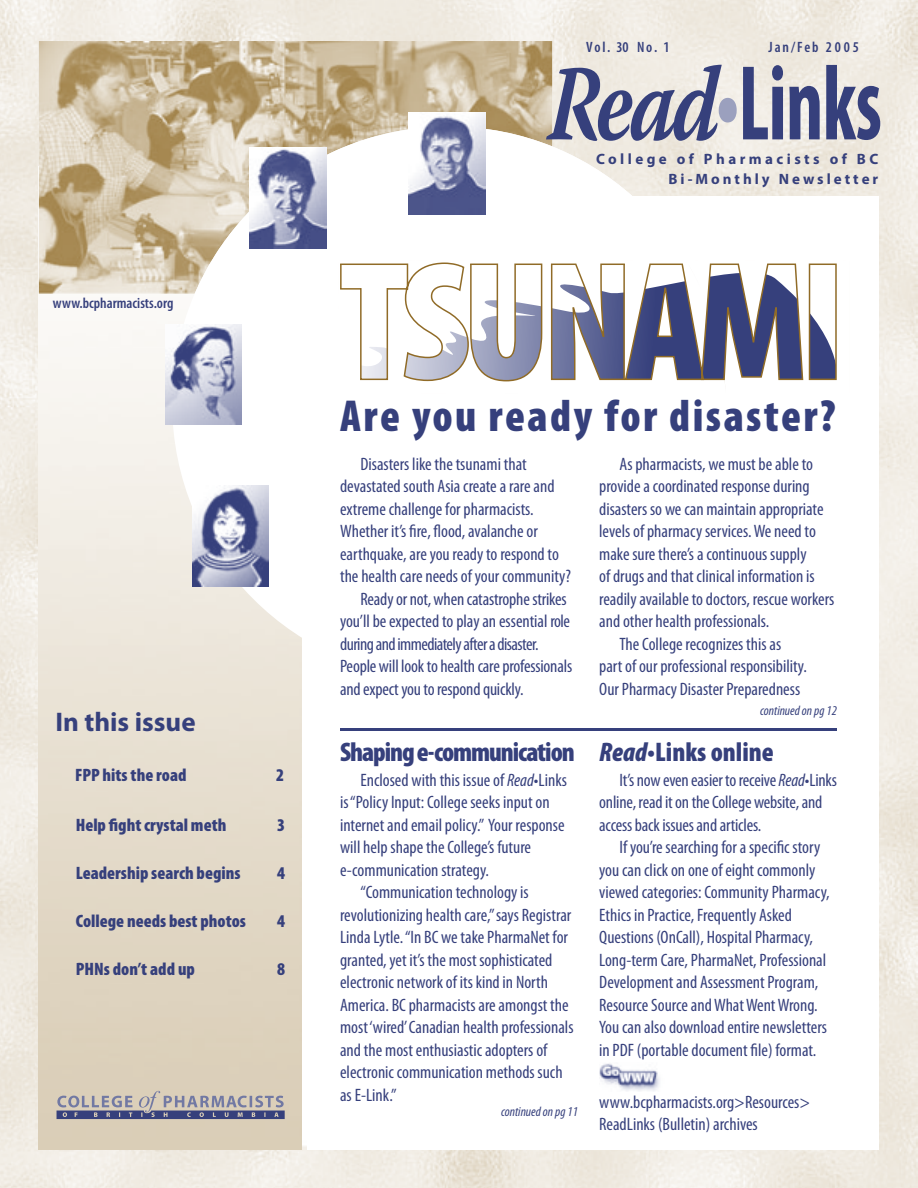
<style>
.page{position:relative;width:918px;height:1188px;background:#fff}
.page>*{position:absolute;margin:0;border:0;box-sizing:border-box;transform-origin:0 0}
.t1{font:900 condensed 45px "Myriad Pro";letter-spacing:.055em;color:#36407c}
.t2{font:900 condensed 27px "Myriad Pro";letter-spacing:-.04em;color:#36407c}
.t3{font:900 condensed 27px "Myriad Pro";color:#36407c}
.t4{font:700 27px "Myriad Pro";color:#36407c}
.t5{font:condensed 18px/22.5px "Myriad Pro";color:#36407c}
.t6{font:900 condensed 18px "Myriad Pro";color:#36407c}
.t7{font:condensed 18px "Myriad Pro";letter-spacing:-.03em;color:#36407c}
.t8{font:700 15px/19.5px "Myriad Pro";letter-spacing:.23em;color:#36407c;text-align:right}
.t9{font:600 condensed 15px "Myriad Pro";color:#36407c}
.t10{font:600 condensed 15px "Myriad Pro";letter-spacing:.13em;color:#36407c}
.t11{font:italic condensed 13.5px "Myriad Pro";color:#36407c}
.s1{font-style:italic}
</style>
<div class="page">
<img style="left:0;top:0;width:918px;height:1188px">
<div style="left:307px;top:196px;width:571px;height:954px;background:#fff"></div>
<img style="left:39px;top:294px;width:262px;height:856px">
<img style="left:39px;top:41px;width:513px;height:253px">
<div style="left:172px;top:126px;width:554px;height:554px;background:#fff;border-radius:50%"></div>
<svg style="left:57px;top:1091px;width:228px;height:28px;background:#9b98a4"></svg>
<img style="left:165px;top:324px;width:76px;height:101px">
<img style="left:250px;top:147px;width:76px;height:102px">
<svg style="left:546px;top:65px;width:176px;height:76px;background:#a5a6b7"></svg>
<div style="left:719px;top:98px;width:18px;height:24px;background:#9ba0be;border-radius:50%"></div>
<svg style="left:743px;top:65px;width:137px;height:75px;background:#9698b1"></svg>
<img style="left:409px;top:113px;width:76px;height:102px">
<svg style="left:340px;top:262px;width:497px;height:119px"></svg>
<hr style="left:340px;top:729px;width:497px;height:2px;background:#36407c">
<img style="left:599px;top:1063px;width:61px;height:28px">
<img style="left:193px;top:485px;width:75px;height:101px">
<p class="t9" style="left:53px;top:294px;width:122px">www.bcpharmacists.org</p>
<h2 class="t4" style="left:56px;top:707px;width:142px">In this issue</h2>
<p class="t6" style="left:75px;top:765px;width:113px">FPP hits the road</p>
<p class="t6" style="left:276px;top:765px;width:9px">2</p>
<p class="t6" style="left:76px;top:815px;width:152px">Help fight crystal meth</p>
<p class="t6" style="left:277px;top:815px;width:9px">3</p>
<p class="t6" style="left:76px;top:863px;width:166px">Leadership search begins</p>
<p class="t6" style="left:277px;top:863px;width:9px">4</p>
<p class="t6" style="left:76px;top:911px;width:172px">College needs best photos</p>
<p class="t6" style="left:277px;top:911px;width:9px">4</p>
<p class="t6" style="left:76px;top:959px;width:121px">PHNs don’t add up</p>
<p class="t6" style="left:277px;top:959px;width:9px">8</p>
<p class="t9" style="left:586px;top:39px;width:85px">Vol. 30 No. 1</p>
<p class="t10" style="left:769px;top:39px;width:92px">Jan/Feb 2005</p>
<p class="t8" style="left:596px;top:150px;width:284px">College of Pharmacists of BC<br>Bi-Monthly Newsletter</p>
<h1 class="t1" style="left:340px;top:391px;width:497px">Are you ready for disaster?</h1>
<p class="t5" style="left:620px;top:453px;width:195px">As pharmacists, we must be able to</p>
<p class="t5" style="left:599px;top:475px;width:212px">provide a coordinated response during</p>
<p class="t5" style="left:599px;top:498px;width:226px">disasters so we can maintain appropriate</p>
<p class="t5" style="left:599px;top:520px;width:218px">levels of pharmacy services. We need to</p>
<p class="t5" style="left:599px;top:543px;width:209px">make sure there’s a continuous supply</p>
<p class="t5" style="left:599px;top:565px;width:217px">of drugs and that clinical information is</p>
<p class="t5" style="left:599px;top:588px;width:237px">readily available to doctors, rescue workers</p>
<p class="t5" style="left:599px;top:610px;width:172px">and other health professionals.</p>
<p class="t5" style="left:620px;top:633px;width:163px">The College recognizes this as</p>
<p class="t5" style="left:599px;top:655px;width:209px">part of our professional responsibility.</p>
<p class="t5" style="left:599px;top:678px;width:203px">Our Pharmacy Disaster Preparedness</p>
<p class="t11" style="left:760px;top:703px;width:78px">continued on pg 12</p>
<p class="t5" style="left:360px;top:453px;width:168px">Disasters like the tsunami that</p>
<p class="t5" style="left:340px;top:475px;width:216px">devastated south Asia create a rare and</p>
<p class="t5" style="left:340px;top:498px;width:195px">extreme challenge for pharmacists.</p>
<p class="t5" style="left:340px;top:520px;width:199px">Whether it’s fire, flood, avalanche or</p>
<p class="t5" style="left:340px;top:543px;width:220px">earthquake, are you ready to respond to</p>
<p class="t5" style="left:340px;top:565px;width:232px">the health care needs of your community?</p>
<p class="t5" style="left:360px;top:588px;width:208px">Ready or not, when catastrophe strikes</p>
<p class="t5" style="left:340px;top:610px;width:231px">you’ll be expected to play an essential role</p>
<p class="t7" style="left:340px;top:634px;width:200px">during and immediately after a disaster.</p>
<p class="t5" style="left:340px;top:655px;width:234px">People will look to health care professionals</p>
<p class="t5" style="left:340px;top:678px;width:185px">and expect you to respond quickly.</p>
<h2 class="t2" style="left:340px;top:737px;width:236px">Shaping e-communication</h2>
<p class="t5" style="left:360px;top:769px;width:208px">Enclosed with this issue of <span class="s1">Read</span>•Links</p>
<p class="t5" style="left:340px;top:792px;width:211px">is “Policy Input: College seeks input on</p>
<p class="t5" style="left:340px;top:814px;width:226px">internet and email policy.” Your response</p>
<p class="t5" style="left:340px;top:837px;width:193px">will help shape the College’s future</p>
<p class="t5" style="left:340px;top:859px;width:150px">e-communication strategy.</p>
<p class="t5" style="left:360px;top:882px;width:170px">“Communication technology is</p>
<p class="t5" style="left:340px;top:904px;width:233px">revolutionizing health care,” says Registrar</p>
<p class="t5" style="left:340px;top:927px;width:230px">Linda Lytle. “In BC we take PharmaNet for</p>
<p class="t5" style="left:340px;top:949px;width:214px">granted, yet it’s the most sophisticated</p>
<p class="t5" style="left:340px;top:972px;width:209px">electronic network of its kind in North</p>
<p class="t5" style="left:340px;top:994px;width:230px">America. BC pharmacists are amongst the</p>
<p class="t5" style="left:340px;top:1017px;width:235px">most ‘wired’ Canadian health professionals</p>
<p class="t5" style="left:340px;top:1039px;width:209px">and the most enthusiastic adopters of</p>
<p class="t5" style="left:340px;top:1062px;width:224px">electronic communication methods such</p>
<p class="t5" style="left:340px;top:1084px;width:58px">as E-Link.”</p>
<p class="t11" style="left:501px;top:1104px;width:78px">continued on pg 11</p>
<h2 class="t3" style="left:599px;top:737px;width:176px"><span class="s1">Read</span>•Links online</h2>
<p class="t5" style="left:599px;top:769px;width:239px;text-indent:20px">It’s now even easier to receive <span class="s1">Read</span>•Links online, read it on the College website, and access back issues and articles.</p>
<p class="t5" style="left:599px;top:837px;width:232px;text-indent:20px">If you’re searching for a specific story you can click on one of eight commonly viewed categories: Community Pharmacy, Ethics in Practice, Frequently Asked Questions (OnCall), Hospital Pharmacy, Long-term Care, PharmaNet, Professional Development and Assessment Program, Resource Source and What Went Wrong.<br>You can also download entire newsletters in PDF (portable document file) format.</p>
<p class="t5" style="left:599px;top:1091px;width:212px">www.bcpharmacists.org&gt;Resources&gt;<br>ReadLinks (Bulletin) archives</p>
</div>
